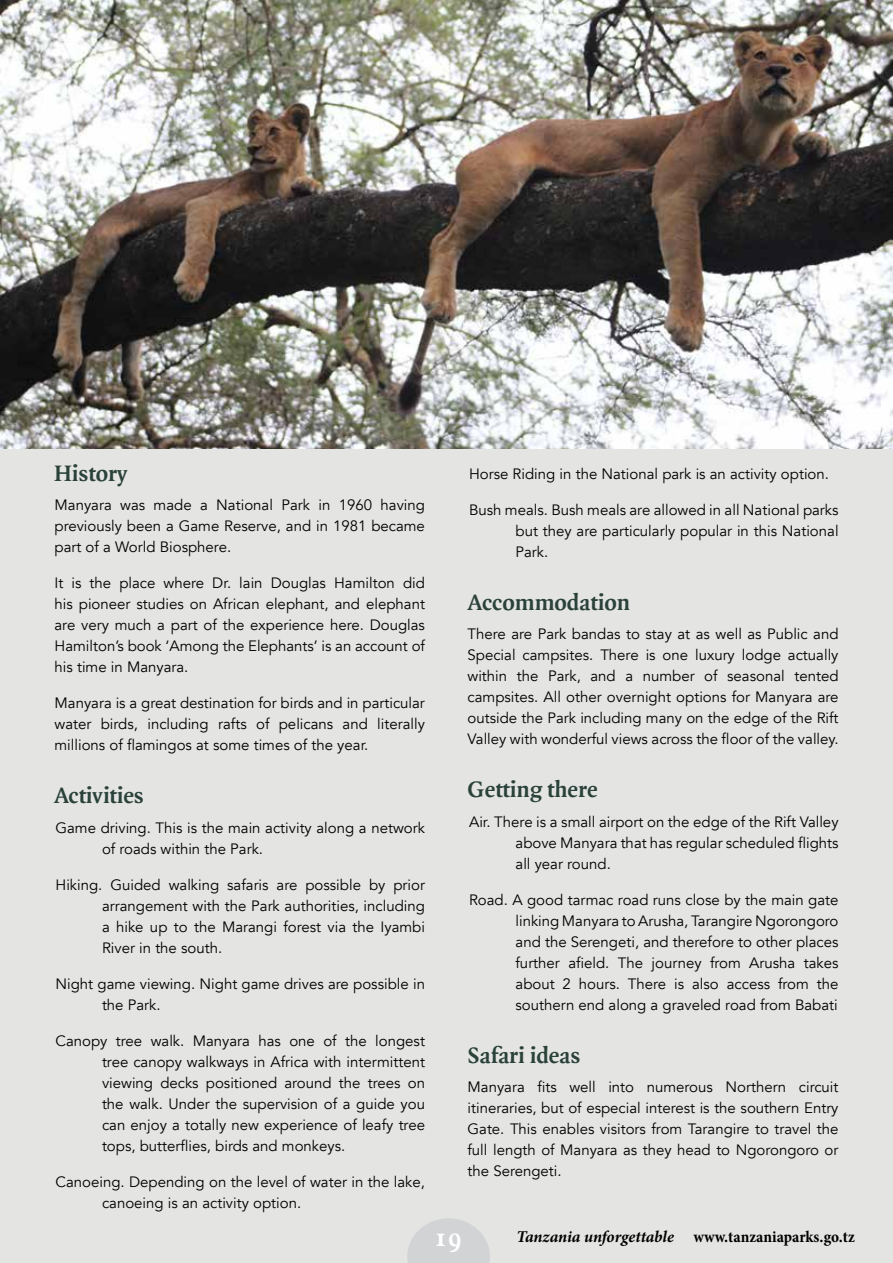
<style>
.page{position:relative;width:893px;height:1263px;background:#e4e4e3}
.page>*{position:absolute;margin:0;border:0;box-sizing:border-box;transform-origin:0 0}
.t1{font:700 27px "Quadraat";color:#fff}
.t2{font:700 24px "Quadraat";color:#2a423a}
.t3{font:700 condensed 16.5px "Minion Pro";color:#000}
.t4{font:15px/21px "Avenir";color:#000;text-align:justify}
.s1{font-style:italic;font-stretch:normal}
</style>
<div class="page">
<img style="left:0;top:0;width:893px;height:449px">
<svg style="left:407px;top:1218px;width:83px;height:45px"></svg>
<h2 class="t2" style="left:54px;top:461px;width:75px">History</h2>
<p class="t4" style="left:55px;top:495px;width:372px">Manyara was made a National Park in 1960 having previously been a Game Reserve, and in 1981 became part of a World Biosphere.</p>
<p class="t4" style="left:55px;top:573px;width:372px">It is the place where Dr. lain Douglas Hamilton did his pioneer studies on African elephant, and elephant are very much a part of the experience here. Douglas Hamilton’s book ‘Among the Elephants’ is an account of his time in Manyara.</p>
<p class="t4" style="left:55px;top:693px;width:372px">Manyara is a great destination for birds and in particular water birds, including rafts of pelicans and literally millions of flamingos at some times of the year.</p>
<h2 class="t2" style="left:54px;top:783px;width:91px">Activities</h2>
<p class="t4" style="left:102px;top:817px;width:324px;text-indent:-46px">Game driving. This is the main activity along a network of roads within the Park.</p>
<p class="t4" style="left:102px;top:874px;width:325px;text-indent:-46px">Hiking. Guided walking safaris are possible by prior arrangement with the Park authorities, including a hike up to the Marangi forest via the Iyambi River in the south.</p>
<p class="t4" style="left:102px;top:973px;width:325px;text-indent:-46px">Night game viewing. Night game drives are possible in the Park.</p>
<p class="t4" style="left:102px;top:1030px;width:325px;text-indent:-46px">Canopy tree walk. Manyara has one of the longest tree canopy walkways in Africa with intermittent viewing decks positioned around the trees on the walk. Under the supervision of a guide you can enjoy a totally new experience of leafy tree tops, butterflies, birds and monkeys.</p>
<p class="t4" style="left:102px;top:1171px;width:324px;text-indent:-46px">Canoeing. Depending on the level of water in the lake, canoeing is an activity option.</p>
<p class="t4" style="left:469px;top:463px;width:361px">Horse Riding in the National park is an activity option.</p>
<p class="t4" style="left:516px;top:499px;width:325px;text-indent:-46px">Bush meals. Bush meals are allowed in all National parks but they are particularly popular in this National Park.</p>
<h2 class="t2" style="left:468px;top:589px;width:164px">Accommodation</h2>
<p class="t4" style="left:468px;top:624px;width:373px">There are Park bandas to stay at as well as Public and Special campsites. There is one luxury lodge actually within the Park, and a number of seasonal tented campsites. All other overnight options for Manyara are outside the Park including many on the edge of the Rift Valley with wonderful views across the floor of the valley.</p>
<h2 class="t2" style="left:468px;top:777px;width:131px">Getting there</h2>
<p class="t4" style="left:516px;top:811px;width:324px;text-indent:-46px">Air. There is a small airport on the edge of the Rift Valley above Manyara that has regular scheduled flights all year round.</p>
<p class="t4" style="left:516px;top:889px;width:324px;text-indent:-46px">Road. A good tarmac road runs close by the main gate linking Manyara to Arusha, Tarangire Ngorongoro and the Serengeti, and therefore to other places further afield. The journey from Arusha takes about 2 hours. There is also access from the southern end along a graveled road from Babati</p>
<h2 class="t2" style="left:468px;top:1043px;width:114px">Safari ideas</h2>
<p class="t4" style="left:468px;top:1077px;width:372px">Manyara fits well into numerous Northern circuit itineraries, but of especial interest is the southern Entry Gate. This enables visitors from Tarangire to travel the full length of Manyara as they head to Ngorongoro or the Serengeti.</p>
<h1 class="t1" style="left:435px;top:1224px;width:28px">19</h1>
<p class="t3" style="left:517px;top:1225px;width:340px"><span class="s1">Tanzania unforgettable</span> www.tanzaniaparks.go.tz</p>
</div>
